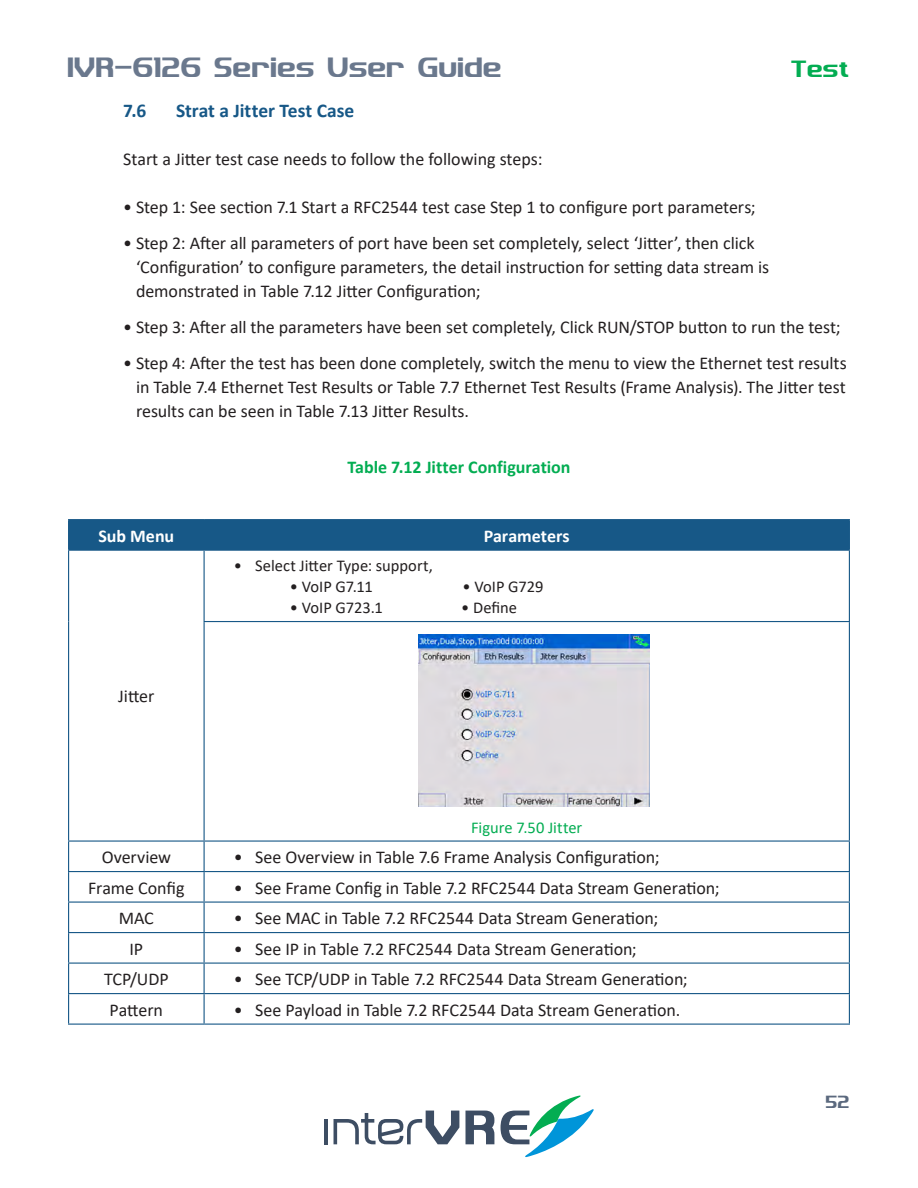
<style>
.page{position:relative;width:918px;height:1188px;background:#fff}
.page>*{position:absolute;margin:0;border:0;box-sizing:border-box;transform-origin:0 0}
.t1{font:28.5px "Imaki";color:#6a788d}
.t2{font:24px "Imaki";color:#03ad52}
.t3{font:700 19.5px "Calibri";color:#175887}
.t4{font:18px/24px "Calibri";letter-spacing:-.005em;color:#231f20}
.t5{font:700 18px "Calibri";color:#03ad52}
.t6{font:700 18px "Calibri";color:#fff}
.t7{font:18px "Imaki";color:#5b697e}
.t8{font:16.5px "Calibri";letter-spacing:-.005em;color:#231f20}
.t9{font:16.5px "Calibri";letter-spacing:-.005em;color:#03ad52}
</style>
<div class="page">
<hr style="left:324px;top:1119px;width:4px;height:25px;background:#3d4d63">
<svg style="left:334px;top:1111px;width:125px;height:33px"></svg>
<svg style="left:465px;top:1111px;width:29px;height:33px"></svg>
<svg style="left:501px;top:1095px;width:93px;height:63px"></svg>
<div style="left:69px;top:520px;width:780px;height:30px;background:#175887"></div>
<svg style="left:69px;top:551px;width:780px;height:473px"></svg>
<hr style="left:68px;top:519px;width:136px;height:1px;background:#175887">
<hr style="left:68px;top:520px;width:1px;height:30px;background:#175887">
<hr style="left:204px;top:519px;width:646px;height:1px;background:#175887">
<hr style="left:204px;top:520px;width:1px;height:30px;background:#175887">
<hr style="left:849px;top:520px;width:1px;height:30px;background:#175887">
<hr style="left:68px;top:550px;width:136px;height:1px;background:#175887">
<hr style="left:204px;top:550px;width:646px;height:1px;background:#175887">
<hr style="left:68px;top:551px;width:1px;height:71px;background:#175887">
<hr style="left:204px;top:551px;width:1px;height:70px;background:#175887">
<hr style="left:849px;top:551px;width:1px;height:70px;background:#175887">
<hr style="left:68px;top:622px;width:1px;height:218px;background:#175887">
<hr style="left:204px;top:621px;width:646px;height:1px;background:#175887">
<hr style="left:204px;top:622px;width:1px;height:218px;background:#175887">
<hr style="left:849px;top:622px;width:1px;height:218px;background:#175887">
<hr style="left:68px;top:840px;width:136px;height:2px;background:#175887">
<svg style="left:68px;top:842px;width:1px;height:29px"></svg>
<hr style="left:204px;top:840px;width:646px;height:2px;background:#175887">
<svg style="left:204px;top:842px;width:1px;height:29px"></svg>
<svg style="left:849px;top:842px;width:1px;height:29px"></svg>
<hr style="left:68px;top:871px;width:136px;height:1px;background:#175887">
<hr style="left:68px;top:872px;width:1px;height:30px;background:#175887">
<hr style="left:204px;top:871px;width:646px;height:1px;background:#175887">
<hr style="left:204px;top:872px;width:1px;height:30px;background:#175887">
<hr style="left:849px;top:872px;width:1px;height:30px;background:#175887">
<hr style="left:68px;top:902px;width:136px;height:1px;background:#175887">
<svg style="left:68px;top:903px;width:1px;height:29px"></svg>
<hr style="left:204px;top:902px;width:646px;height:1px;background:#175887">
<svg style="left:204px;top:903px;width:1px;height:29px"></svg>
<svg style="left:849px;top:903px;width:1px;height:29px"></svg>
<hr style="left:68px;top:932px;width:136px;height:1px;background:#175887">
<hr style="left:68px;top:933px;width:1px;height:30px;background:#175887">
<hr style="left:204px;top:932px;width:646px;height:1px;background:#175887">
<hr style="left:204px;top:933px;width:1px;height:30px;background:#175887">
<hr style="left:849px;top:933px;width:1px;height:30px;background:#175887">
<hr style="left:68px;top:963px;width:136px;height:1px;background:#175887">
<svg style="left:68px;top:964px;width:1px;height:29px"></svg>
<hr style="left:204px;top:963px;width:646px;height:1px;background:#175887">
<svg style="left:204px;top:964px;width:1px;height:29px"></svg>
<svg style="left:849px;top:964px;width:1px;height:29px"></svg>
<hr style="left:68px;top:993px;width:136px;height:1px;background:#175887">
<hr style="left:68px;top:994px;width:1px;height:30px;background:#175887">
<hr style="left:204px;top:993px;width:646px;height:1px;background:#175887">
<hr style="left:204px;top:994px;width:1px;height:30px;background:#175887">
<hr style="left:849px;top:994px;width:1px;height:30px;background:#175887">
<hr style="left:68px;top:1024px;width:136px;height:1px;background:#175887">
<hr style="left:204px;top:1024px;width:646px;height:1px;background:#175887">
<img style="left:419px;top:634px;width:230px;height:173px">
<h1 class="t1" style="left:68px;top:49px;width:436px">IVR-6126 Series User Guide</h1>
<h2 class="t2" style="left:791px;top:53px;width:60px">Test</h2>
<p class="t3" style="left:123px;top:96px;width:25px">7.6</p>
<p class="t3" style="left:176px;top:96px;width:180px">Strat a Jitter Test Case</p>
<p class="t4" style="left:123px;top:146px;width:421px">Start a Jitter test case needs to follow the following steps:</p>
<p class="t4" style="left:123px;top:194px;width:634px">• Step 1: See section 7.1 Start a RFC2544 test case Step 1 to configure port parameters;</p>
<p class="t4" style="left:136px;top:230px;width:635px;text-indent:-13px">• Step 2: After all parameters of port have been set completely, select ‘Jitter’, then click ‘Configuration’ to configure parameters, the detail instruction for setting data stream is demonstrated in Table 7.12 Jitter Configuration;</p>
<p class="t4" style="left:123px;top:314px;width:719px">• Step 3: After all the parameters have been set completely, Click RUN/STOP button to run the test;</p>
<p class="t4" style="left:136px;top:350px;width:712px;text-align:justify;text-indent:-13px">• Step 4: After the test has been done completely, switch the menu to view the Ethernet test results in Table 7.4 Ethernet Test Results or Table 7.7 Ethernet Test Results (Frame Analysis). The Jitter test results can be seen in Table 7.13 Jitter Results.</p>
<p class="t5" style="left:347px;top:454px;width:225px">Table 7.12 Jitter Configuration</p>
<p class="t6" style="left:98px;top:523px;width:77px">Sub Menu</p>
<p class="t6" style="left:484px;top:523px;width:88px">Parameters</p>
<p class="t4" style="left:118px;top:684px;width:38px">Jitter</p>
<p class="t8" style="left:234px;top:554px;width:200px">• Select Jitter Type: support,</p>
<p class="t8" style="left:290px;top:575px;width:85px">• VoIP G7.11</p>
<p class="t8" style="left:462px;top:575px;width:83px">• VoIP G729</p>
<p class="t8" style="left:290px;top:596px;width:95px">• VoIP G723.1</p>
<p class="t8" style="left:461px;top:596px;width:57px">• Define</p>
<p class="t9" style="left:471px;top:816px;width:113px">Figure 7.50 Jitter</p>
<p class="t4" style="left:102px;top:845px;width:71px">Overview</p>
<p class="t4" style="left:234px;top:845px;width:427px">• See Overview in Table 7.6 Frame Analysis Configuration;</p>
<p class="t4" style="left:88px;top:875px;width:98px">Frame Config</p>
<p class="t4" style="left:234px;top:875px;width:487px">• See Frame Config in Table 7.2 RFC2544 Data Stream Generation;</p>
<p class="t4" style="left:119px;top:906px;width:37px">MAC</p>
<p class="t4" style="left:234px;top:906px;width:426px">• See MAC in Table 7.2 RFC2544 Data Stream Generation;</p>
<p class="t4" style="left:130px;top:936px;width:15px">IP</p>
<p class="t4" style="left:234px;top:936px;width:404px">• See IP in Table 7.2 RFC2544 Data Stream Generation;</p>
<p class="t4" style="left:104px;top:967px;width:66px">TCP/UDP</p>
<p class="t4" style="left:234px;top:967px;width:455px">• See TCP/UDP in Table 7.2 RFC2544 Data Stream Generation;</p>
<p class="t4" style="left:110px;top:997px;width:55px">Pattern</p>
<p class="t4" style="left:234px;top:997px;width:448px">• See Payload in Table 7.2 RFC2544 Data Stream Generation.</p>
<p class="t7" style="left:826px;top:1090px;width:25px">52</p>
</div>
